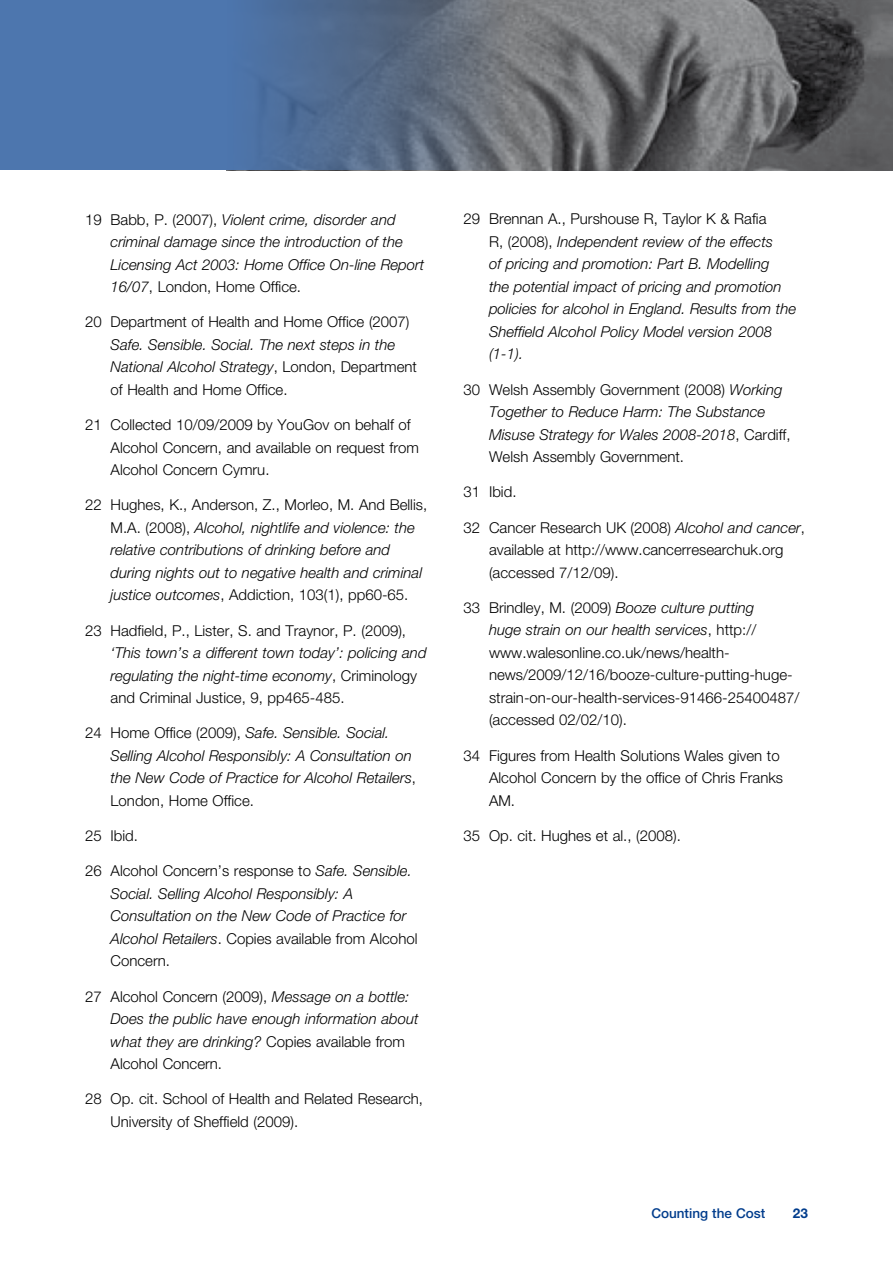
<style>
.page{position:relative;width:893px;height:1263px;background:#fff}
.page>*{position:absolute;margin:0;border:0;box-sizing:border-box;transform-origin:0 0}
.t1{font:italic 300 15px/22.5px "Helvetica Neue";color:#000}
.t2{font:300 15px/22.5px "Helvetica Neue";color:#000}
.t3{font:500 13.5px "Helvetica Neue";color:#003c8c}
.t4{font:700 13.5px "Helvetica Neue";color:#003c8c}
.s1{font-style:normal}
.s2{font-style:italic}
</style>
<div class="page">
<div style="left:0;top:0;width:227px;height:170px;background:#4d76ae"></div>
<img style="left:508px;top:0;width:385px;height:170px">
<svg style="left:227px;top:0;width:281px;height:170px;background:#586d8b"></svg>
<p class="t1" style="left:111px;top:208px;width:315px;text-indent:-26px"><span class="s1">19 Babb, P. (2007),</span> Violent crime, disorder and criminal damage since the introduction of the Licensing Act 2003: Home Office On-line Report 16/07<span class="s1">, London, Home Office.</span></p>
<p class="t2" style="left:85px;top:310px;width:326px">20 Department of Health and Home Office (2007)</p>
<p class="t1" style="left:111px;top:333px;width:308px">Safe. Sensible. Social. The next steps in the<br>National Alcohol Strategy<span class="s1">, London, Department of Health and Home Office.</span></p>
<p class="t2" style="left:111px;top:413px;width:310px;text-indent:-26px">21 Collected 10/09/2009 by YouGov on behalf of<br>Alcohol Concern, and available on request from<br>Alcohol Concern Cymru.</p>
<p class="t1" style="left:111px;top:493px;width:318px;text-indent:-26px"><span class="s1">22 Hughes, K., Anderson, Z., Morleo, M. And Bellis, M.A. (2008),</span> Alcohol, nightlife and violence: the relative contributions of drinking before and during nights out to negative health and criminal justice outcomes<span class="s1">, Addiction, 103(1), pp60-65.</span></p>
<p class="t2" style="left:85px;top:619px;width:323px">23 Hadfield, P., Lister, S. and Traynor, P. (2009),</p>
<p class="t1" style="left:111px;top:641px;width:318px">‘This town’s a different town today’: policing and regulating the night-time economy<span class="s1">, Criminology and Criminal Justice, 9, pp465-485.</span></p>
<p class="t1" style="left:111px;top:721px;width:307px;text-indent:-26px"><span class="s1">24 Home Office (2009),</span> Safe. Sensible. Social.<br>Selling Alcohol Responsibly: A Consultation on the New Code of Practice for Alcohol Retailers<span class="s1">, London, Home Office.</span></p>
<p class="t2" style="left:85px;top:824px;width:55px">25 Ibid.</p>
<p class="t1" style="left:111px;top:859px;width:308px;text-indent:-26px"><span class="s1">26 Alcohol Concern’s response to</span> Safe. Sensible.<br>Social. Selling Alcohol Responsibly: A Consultation on the New Code of Practice for Alcohol Retailers<span class="s1">. Copies available from Alcohol Concern.</span></p>
<p class="t1" style="left:111px;top:985px;width:310px;text-indent:-26px"><span class="s1">27 Alcohol Concern (2009),</span> Message on a bottle:<br>Does the public have enough information about what they are drinking? <span class="s1">Copies available from Alcohol Concern.</span></p>
<p class="t2" style="left:111px;top:1087px;width:314px;text-indent:-26px">28 Op. cit. School of Health and Related Research,<br>University of Sheffield (2009).</p>
<p class="t1" style="left:489px;top:208px;width:309px;text-indent:-26px"><span class="s1">29 Brennan A., Purshouse R, Taylor K &amp; Rafia<br>R, (2008),</span> Independent review of the effects<br>of pricing and promotion: Part B. Modelling<br>the potential impact of pricing and promotion policies for alcohol in England. Results from the Sheffield Alcohol Policy Model version 2008 (1-1).</p>
<p class="t1" style="left:489px;top:378px;width:303px;text-indent:-26px"><span class="s1">30 Welsh Assembly Government (2008)</span> Working Together to Reduce Harm: The Substance Misuse Strategy for Wales 2008-2018<span class="s1">, Cardiff, Welsh Assembly Government.</span></p>
<p class="t2" style="left:463px;top:480px;width:55px">31 Ibid.</p>
<p class="t2" style="left:489px;top:516px;width:318px;text-indent:-26px">32 Cancer Research UK (2008) <span class="s2">Alcohol and cancer</span>, available at http://www.cancerresearchuk.org (accessed 7/12/09).</p>
<p class="t2" style="left:489px;top:596px;width:312px;text-indent:-26px">33 Brindley, M. (2009) <span class="s2">Booze culture putting<br>huge strain on our health services</span>, http:// www.walesonline.co.uk/news/health&shy;news/2009/12/16/booze-culture-putting-huge&shy;strain-on-our-health-services-91466-25400487/ (accessed 02/02/10).</p>
<p class="t2" style="left:489px;top:744px;width:296px;text-indent:-26px">34 Figures from Health Solutions Wales given to<br>Alcohol Concern by the office of Chris Franks<br>AM.</p>
<p class="t2" style="left:463px;top:824px;width:219px">35 Op. cit. Hughes et al., (2008).</p>
<p class="t3" style="left:651px;top:1205px;width:116px">Counting the Cost</p>
<p class="t4" style="left:793px;top:1205px;width:17px">23</p>
</div>
